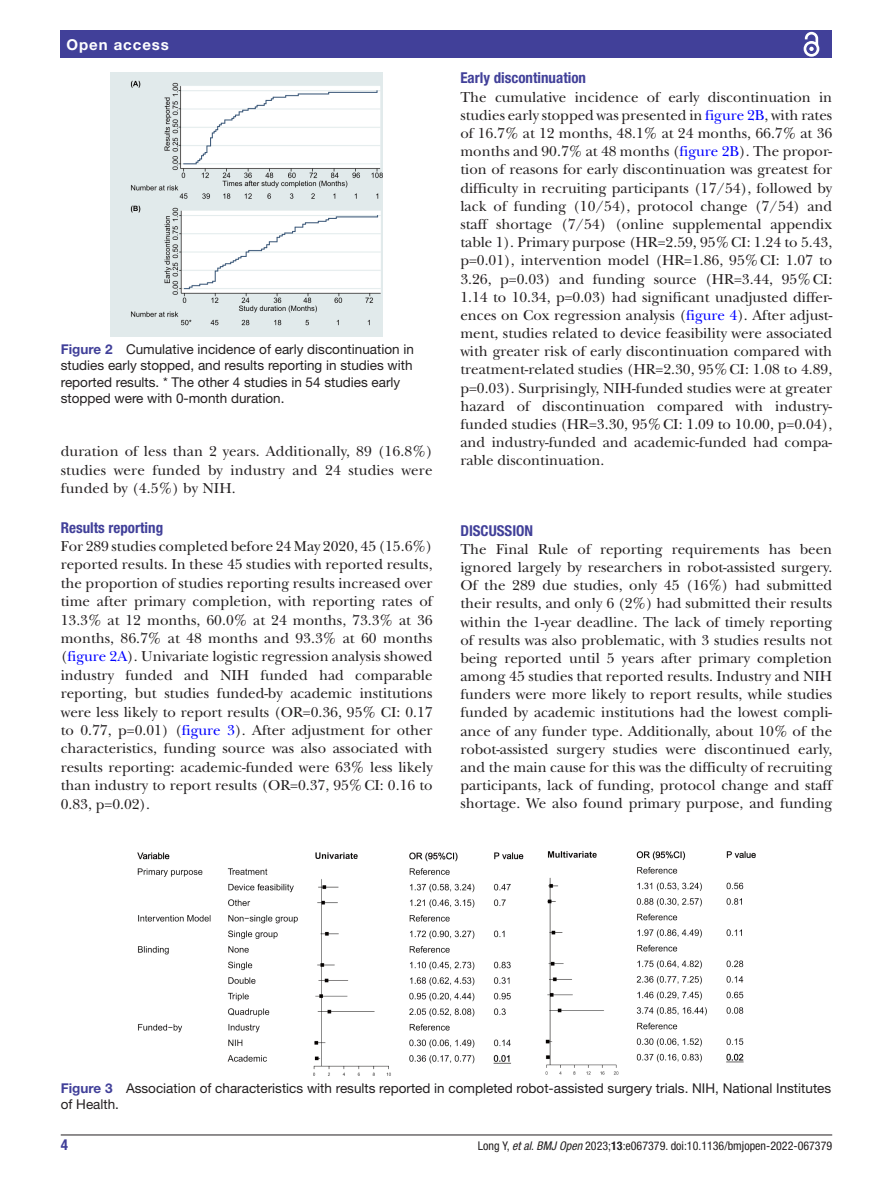
<style>
.page{position:relative;width:893px;height:1191px;background:#fff}
.page>*{position:absolute;margin:0;border:0;box-sizing:border-box;transform-origin:0 0}
.t1{font:15px/18.1px "New Baskerville";color:#231f20;text-align:justify}
.t2{font:700 condensed 15px "Helvetica Neue LT Std";color:#414099}
.t3{font:700 15px "Helvetica Neue LT Std";letter-spacing:.065em;color:#fff}
.t4{font:13.5px/16.2px "Helvetica Neue LT Std";color:#231f20}
.t5{font:condensed 12px "Helvetica Neue LT Std";color:#231f20}
.s1{font-weight:700;color:#414099}
.s2{color:#00f}
.s3{font-style:italic}
.s4{font-weight:700}
</style>
<div class="page">
<hr style="left:61px;top:1134px;width:771px;height:1px;background:#231f20">
<div style="left:61px;top:31px;width:771px;height:27px;background:#414099"></div>
<svg style="left:803px;top:31px;width:17px;height:26px"></svg>
<img style="left:111px;top:73px;width:272px;height:263px">
<img style="left:138px;top:852px;width:617px;height:223px">
<p class="t3" style="left:66px;top:35px;width:104px">Open access</p>
<p class="t4" style="left:61px;top:341px;width:355px"><span class="s1">Figure 2</span> Cumulative incidence of early discontinuation in studies early stopped, and results reporting in studies with reported results. * The other 4 studies in 54 studies early stopped were with 0-month duration.</p>
<p class="t1" style="left:61px;top:442px;width:373px">duration of less than 2 years. Additionally, 89 (16.8%) studies were funded by industry and 24 studies were funded by (4.5%) by NIH.</p>
<p class="t2" style="left:61px;top:518px;width:104px">Results reporting</p>
<p class="t1" style="left:61px;top:537px;width:373px">For 289 studies completed before 24 May 2020, 45 (15.6%) reported results. In these 45 studies with reported results, the proportion of studies reporting results increased over time after primary completion, with reporting rates of 13.3% at 12 months, 60.0% at 24 months, 73.3% at 36 months, 86.7% at 48 months and 93.3% at 60 months (<span class="s2">figure 2A</span>). Univariate logistic regression analysis showed industry funded and NIH funded had comparable reporting, but studies funded-by academic institutions were less likely to report results (OR=0.36, 95% CI: 0.17 to 0.77, p=0.01) (<span class="s2">figure 3</span>). After adjustment for other characteristics, funding source was also associated with results reporting: academic-funded were 63% less likely than industry to report results (OR=0.37, 95%CI: 0.16 to 0.83, p=0.02).</p>
<p class="t2" style="left:460px;top:69px;width:127px">Early discontinuation</p>
<p class="t1" style="left:460px;top:88px;width:373px">The cumulative incidence of early discontinuation in studies early stopped was presented in <span class="s2">figure 2B</span>, with rates of 16.7% at 12 months, 48.1% at 24 months, 66.7% at 36 months and 90.7% at 48 months (<span class="s2">figure 2B</span>). The propor&shy;tion of reasons for early discontinuation was greatest for difficulty in recruiting participants (17/54), followed by lack of funding (10/54), protocol change (7/54) and staff shortage (7/54) (online supplemental appendix table 1). Primary purpose (HR=2.59, 95%CI: 1.24 to 5.43, p=0.01), intervention model (HR=1.86, 95%CI: 1.07 to 3.26, p=0.03) and funding source (HR=3.44, 95%CI:<br>1.14 to 10.34, p=0.03) had significant unadjusted differ&shy;ences on Cox regression analysis (<span class="s2">figure 4</span>). After adjust&shy;ment, studies related to device feasibility were associated with greater risk of early discontinuation compared with treatment-related studies (HR=2.30, 95%CI: 1.08 to 4.89, p=0.03). Surprisingly, NIH-funded studies were at greater hazard of discontinuation compared with industry&shy;funded studies (HR=3.30, 95%CI: 1.09 to 10.00, p=0.04), and industry-funded and academic-funded had compa&shy;rable discontinuation.</p>
<p class="t2" style="left:460px;top:521px;width:74px">DISCUSSION</p>
<p class="t1" style="left:460px;top:540px;width:373px">The Final Rule of reporting requirements has been ignored largely by researchers in robot-assisted surgery.<br>Of the 289 due studies, only 45 (16%) had submitted their results, and only 6 (2%) had submitted their results within the 1-year deadline. The lack of timely reporting of results was also problematic, with 3 studies results not being reported until 5 years after primary completion among 45 studies that reported results. Industry and NIH funders were more likely to report results, while studies funded by academic institutions had the lowest compli&shy;ance of any funder type. Additionally, about 10% of the robot-assisted surgery studies were discontinued early, and the main cause for this was the difficulty of recruiting participants, lack of funding, protocol change and staff shortage. We also found primary purpose, and funding</p>
<p class="t4" style="left:61px;top:1080px;width:772px"><span class="s1">Figure 3</span> Association of characteristics with results reported in completed robot-assisted surgery trials. NIH, National Institutes of Health.</p>
<p class="t2" style="left:61px;top:1135px;width:9px">4</p>
<p class="t5" style="left:478px;top:1138px;width:356px">Long Y, <span class="s3">et al</span>. <span class="s3">BMJ Open</span> 2023;<span class="s4">13</span>:e067379. doi:10.1136/bmjopen-2022-067379</p>
</div>
